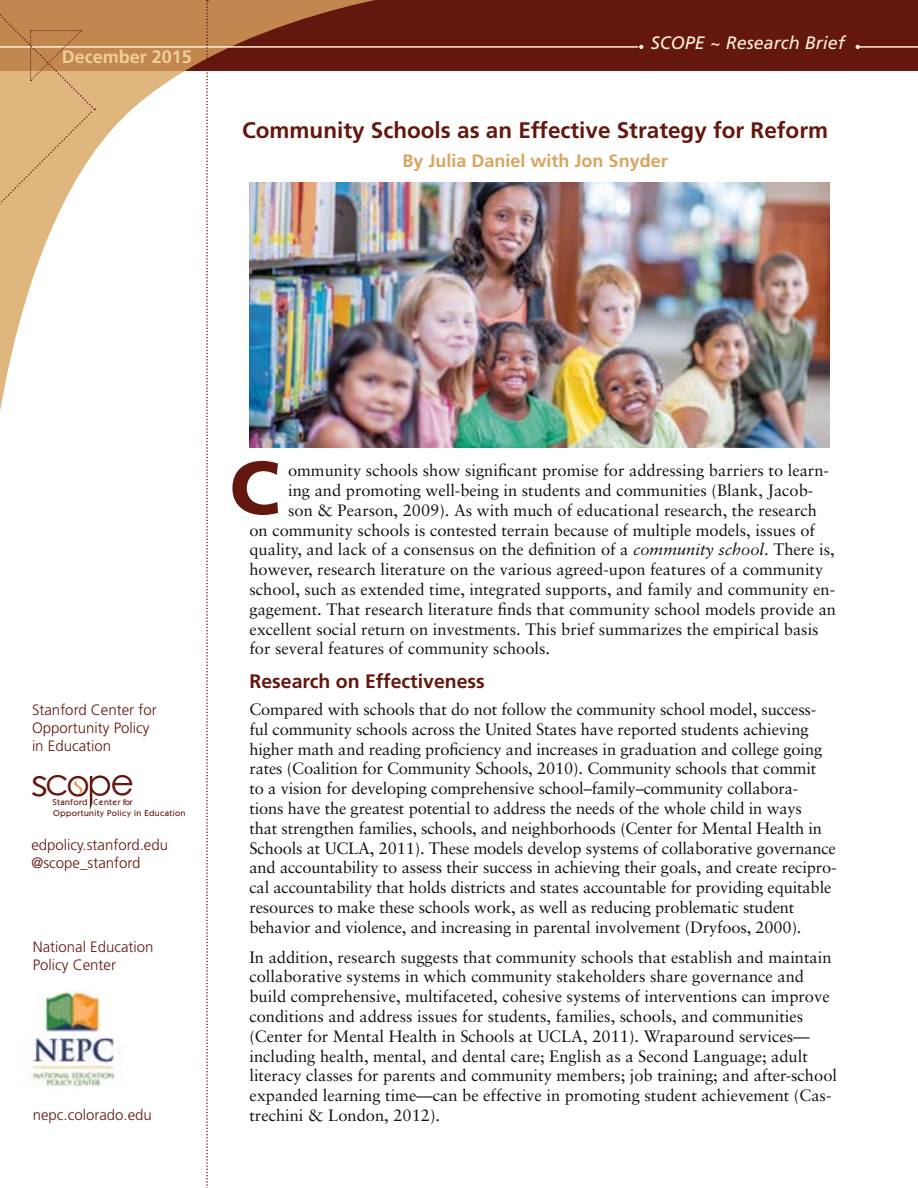
<style>
.page{position:relative;width:918px;height:1188px;background:#fff}
.page>*{position:absolute;margin:0;border:0;box-sizing:border-box;transform-origin:0 0}
.t1{font:900 75px "Frutiger";color:#64170e}
.t2{font:36.75px "Century Gothic";color:#64170e;scale:1.24 1}
.t3{font:36.75px "Century Gothic";color:#64170e}
.t4{font:700 22.5px "Frutiger LT Std";color:#64170e}
.t5{font:700 19.5px "Frutiger LT Std";color:#64170e}
.t6{font:700 18px "Frutiger LT Std";color:#d9a460}
.t7{font:italic 18px "Frutiger LT Std";color:#fef0d4}
.t8{font:700 18px "Frutiger LT Std";color:#efcf98}
.t9{font:16.5px/19.8px "Sabon";color:#121212}
.t10{font:300 15px/18px "Frutiger LT Std";color:#64170e}
.t11{font:500 8.55px "Itc Kabel";letter-spacing:.05em;color:#64170e}
.s1{font-style:italic}
</style>
<div class="page">
<div style="left:0;top:0;width:918px;height:70px;background:#64170e"></div>
<svg style="left:639px;top:45px;width:4px;height:4px"></svg>
<svg style="left:856px;top:45px;width:4px;height:4px"></svg>
<hr style="left:858px;top:46px;width:60px;height:2px;background:#fef0d4">
<svg style="left:0;top:0;width:459px;height:448px"></svg>
<hr style="left:0;top:46px;width:638px;height:2px;background:#fef0d4">
<svg style="left:0;top:0;width:95px;height:229px;background:#d7ab79"></svg>
<svg style="left:206px;top:0;width:2px;height:1188px"></svg>
<img style="left:249px;top:183px;width:580px;height:264px">
<img style="left:29px;top:991px;width:90px;height:96px">
<svg style="left:74px;top:775px;width:36px;height:35px"></svg>
<p class="t8" style="left:62px;top:46px;width:132px">December 2015</p>
<p class="t7" style="left:651px;top:32px;width:195px">SCOPE ~ Research Brief</p>
<h3 class="t4" style="left:242px;top:117px;width:587px">Community Schools as an Effective Strategy for Reform</h3>
<p class="t6" style="left:403px;top:150px;width:267px">By Julia Daniel with Jon Snyder</p>
<p class="t10" style="left:32px;top:701px;width:126px">Stanford Center for<br>Opportunity Policy in Education</p>
<h2 class="t2" style="left:31px;top:760px;width:85px">sc e</h2>
<h2 class="t3" style="left:66px;top:761px;width:26px">o</h2>
<p class="t11" style="left:53px;top:808px;width:134px">Opportunity Policy in Education</p>
<p class="t11" style="left:53px;top:797px;width:82px">Stanford Center for</p>
<p class="t10" style="left:31px;top:836px;width:138px">edpolicy.stanford.edu @scope_stanford</p>
<p class="t10" style="left:33px;top:938px;width:122px">National Education<br>Policy Center</p>
<p class="t10" style="left:33px;top:1106px;width:121px">nepc.colorado.edu</p>
<h1 class="t1" style="left:230px;top:443px;width:52px">C</h1>
<p class="t9" style="left:288px;top:460px;width:542px">ommunity schools show significant promise for addressing barriers to learn-</p>
<p class="t9" style="left:288px;top:480px;width:527px">ing and promoting well-being in students and communities (Blank, Jacob-</p>
<p class="t9" style="left:288px;top:500px;width:530px">son &amp; Pearson, 2009). As with much of educational research, the research</p>
<p class="t9" style="left:249px;top:520px;width:567px">on community schools is contested terrain because of multiple models, issues of</p>
<p class="t9" style="left:249px;top:540px;width:587px">quality, and lack of a consensus on the definition of a <span class="s1">community school</span>. There is,</p>
<p class="t9" style="left:249px;top:559px;width:575px">however, research literature on the various agreed-upon features of a community</p>
<p class="t9" style="left:249px;top:579px;width:587px">school, such as extended time, integrated supports, and family and community en-</p>
<p class="t9" style="left:249px;top:599px;width:588px">gagement. That research literature finds that community school models provide an</p>
<p class="t9" style="left:249px;top:619px;width:571px">excellent social return on investments. This brief summarizes the empirical basis</p>
<p class="t9" style="left:249px;top:639px;width:302px">for several features of community schools.</p>
<p class="t5" style="left:249px;top:670px;width:237px">Research on Effectiveness</p>
<p class="t9" style="left:249px;top:699px;width:589px">Compared with schools that do not follow the community school model, success&shy;ful community schools across the United States have reported students achieving higher math and reading proficiency and increases in graduation and college going rates (Coalition for Community Schools, 2010). Community schools that commit<br>to a vision for developing comprehensive school–family–community collabora&shy;tions have the greatest potential to address the needs of the whole child in ways<br>that strengthen families, schools, and neighborhoods (Center for Mental Health in Schools at UCLA, 2011). These models develop systems of collaborative governance and accountability to assess their success in achieving their goals, and create recipro&shy;cal accountability that holds districts and states accountable for providing equitable resources to make these schools work, as well as reducing problematic student behavior and violence, and increasing in parental involvement (Dryfoos, 2000).</p>
<p class="t9" style="left:249px;top:947px;width:589px">In addition, research suggests that community schools that establish and maintain collaborative systems in which community stakeholders share governance and build comprehensive, multifaceted, cohesive systems of interventions can improve conditions and address issues for students, families, schools, and communities (Center for Mental Health in Schools at UCLA, 2011). Wraparound services— including health, mental, and dental care; English as a Second Language; adult literacy classes for parents and community members; job training; and after-school expanded learning time—can be effective in promoting student achievement (Cas&shy;trechini &amp; London, 2012).</p>
</div>
